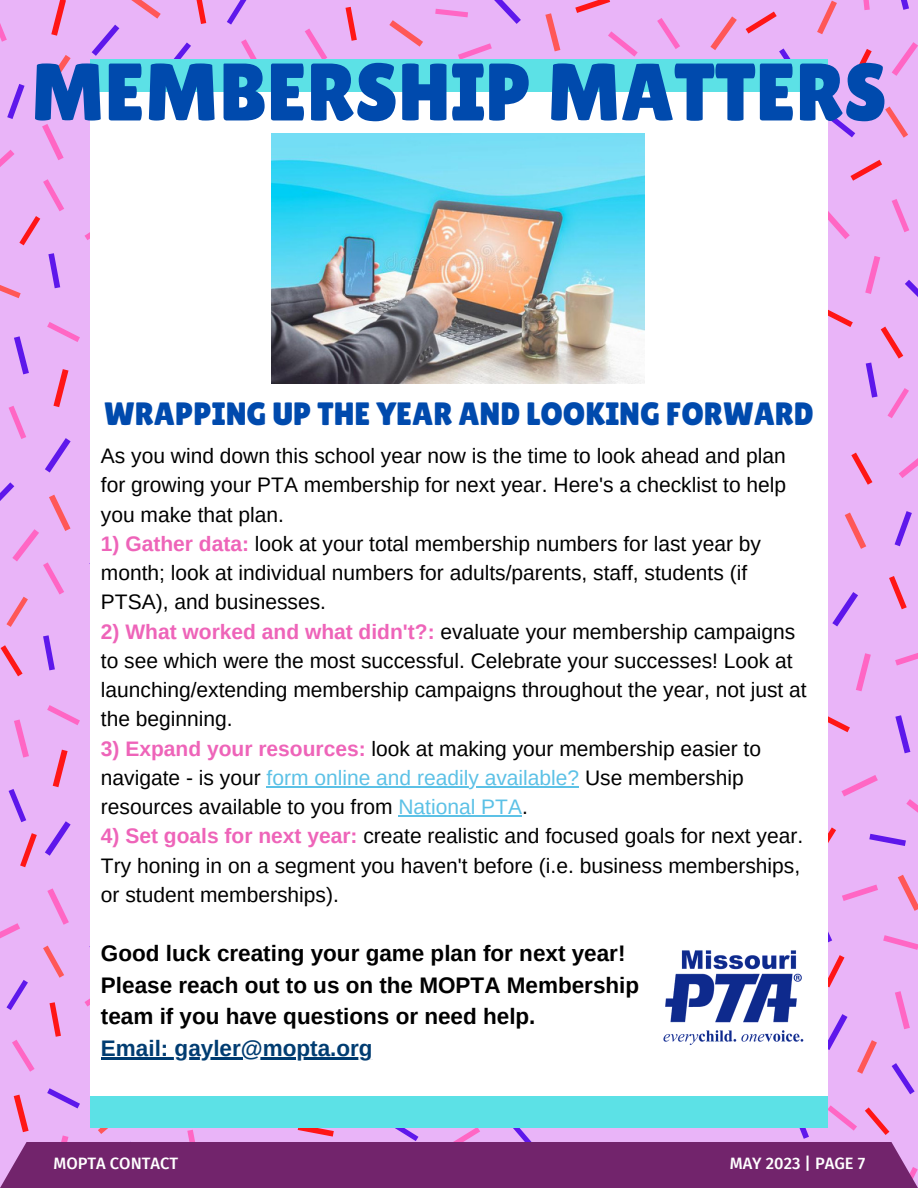
<style>
.page{position:relative;width:918px;height:1188px;background:#e9b4f8}
.page>*{position:absolute;margin:0;border:0;box-sizing:border-box;transform-origin:0 0}
.t1{font:81.3px "Lilita One";color:#004aad}
.t2{font:32.25px "Lilita One";color:#004aad}
.t3{font:700 22.5px "Arimo";color:#000}
.t4{font:700 22.5px "Arimo";color:#003c71}
.t5{font:21px/29.2px "Arimo";color:#000}
.t6{font:500 16.5px "Fira Sans";color:#fff}
.s1{font-weight:700;color:#ee64b9}
.s2{color:#5cc1e6}
</style>
<div class="page">
<svg style="left:48px;top:253px;width:12px;height:35px"></svg>
<svg style="left:92px;top:25px;width:27px;height:31px"></svg>
<svg style="left:227px;top:0;width:20px;height:25px"></svg>
<svg style="left:166px;top:42px;width:25px;height:18px"></svg>
<svg style="left:14px;top:336px;width:15px;height:38px"></svg>
<svg style="left:43px;top:635px;width:12px;height:35px"></svg>
<svg style="left:45px;top:438px;width:26px;height:35px"></svg>
<svg style="left:895px;top:715px;width:15px;height:38px"></svg>
<svg style="left:832px;top:592px;width:26px;height:34px"></svg>
<svg style="left:895px;top:511px;width:17px;height:35px"></svg>
<svg style="left:905px;top:280px;width:13px;height:17px"></svg>
<svg style="left:513px;top:1128px;width:19px;height:14px"></svg>
<svg style="left:827px;top:1014px;width:20px;height:36px"></svg>
<svg style="left:799px;top:1128px;width:10px;height:11px"></svg>
<svg style="left:6px;top:980px;width:22px;height:30px"></svg>
<svg style="left:45px;top:821px;width:26px;height:35px"></svg>
<svg style="left:9px;top:789px;width:17px;height:33px"></svg>
<svg style="left:395px;top:1128px;width:23px;height:13px"></svg>
<svg style="left:892px;top:1063px;width:23px;height:31px"></svg>
<svg style="left:47px;top:1088px;width:33px;height:20px"></svg>
<svg style="left:779px;top:48px;width:23px;height:12px"></svg>
<svg style="left:494px;top:0;width:27px;height:24px"></svg>
<svg style="left:827px;top:112px;width:28px;height:25px"></svg>
<svg style="left:901px;top:0;width:8px;height:10px"></svg>
<svg style="left:827px;top:906px;width:5px;height:37px"></svg>
<svg style="left:869px;top:834px;width:37px;height:12px"></svg>
<svg style="left:51px;top:0;width:15px;height:36px"></svg>
<svg style="left:196px;top:0;width:10px;height:24px"></svg>
<svg style="left:53px;top:369px;width:15px;height:38px"></svg>
<svg style="left:1px;top:645px;width:22px;height:31px"></svg>
<svg style="left:851px;top:453px;width:21px;height:32px"></svg>
<svg style="left:827px;top:713px;width:23px;height:19px"></svg>
<svg style="left:889px;top:576px;width:18px;height:33px"></svg>
<svg style="left:827px;top:307px;width:26px;height:20px"></svg>
<svg style="left:53px;top:750px;width:15px;height:37px"></svg>
<svg style="left:50px;top:1002px;width:11px;height:35px"></svg>
<svg style="left:20px;top:833px;width:17px;height:34px"></svg>
<svg style="left:298px;top:1128px;width:36px;height:9px"></svg>
<svg style="left:14px;top:1095px;width:15px;height:37px"></svg>
<svg style="left:865px;top:1107px;width:24px;height:28px"></svg>
<svg style="left:852px;top:49px;width:20px;height:32px"></svg>
<svg style="left:746px;top:12px;width:31px;height:22px"></svg>
<svg style="left:345px;top:7px;width:12px;height:34px"></svg>
<svg style="left:850px;top:160px;width:32px;height:21px"></svg>
<svg style="left:827px;top:955px;width:17px;height:32px"></svg>
<svg style="left:827px;top:827px;width:9px;height:30px"></svg>
<svg style="left:575px;top:0;width:35px;height:13px"></svg>
<svg style="left:0;top:285px;width:21px;height:13px"></svg>
<svg style="left:131px;top:0;width:30px;height:19px"></svg>
<svg style="left:845px;top:513px;width:21px;height:36px"></svg>
<svg style="left:43px;top:946px;width:21px;height:32px"></svg>
<svg style="left:857px;top:1040px;width:20px;height:34px"></svg>
<svg style="left:98px;top:1128px;width:10px;height:6px"></svg>
<svg style="left:817px;top:1px;width:20px;height:33px"></svg>
<svg style="left:545px;top:13px;width:15px;height:38px"></svg>
<svg style="left:389px;top:20px;width:34px;height:27px"></svg>
<svg style="left:885px;top:107px;width:23px;height:31px"></svg>
<svg style="left:898px;top:875px;width:20px;height:36px"></svg>
<svg style="left:710px;top:16px;width:27px;height:34px"></svg>
<svg style="left:85px;top:232px;width:5px;height:8px"></svg>
<svg style="left:0;top:55px;width:71px;height:190px"></svg>
<svg style="left:0;top:23px;width:7px;height:19px"></svg>
<svg style="left:241px;top:39px;width:21px;height:21px"></svg>
<svg style="left:0;top:482px;width:71px;height:145px"></svg>
<svg style="left:47px;top:322px;width:33px;height:20px"></svg>
<svg style="left:9px;top:406px;width:17px;height:33px"></svg>
<svg style="left:856px;top:653px;width:15px;height:38px"></svg>
<svg style="left:866px;top:327px;width:43px;height:91px"></svg>
<svg style="left:899px;top:458px;width:19px;height:20px"></svg>
<svg style="left:827px;top:376px;width:1px;height:26px"></svg>
<svg style="left:865px;top:256px;width:15px;height:38px"></svg>
<svg style="left:827px;top:207px;width:23px;height:32px"></svg>
<svg style="left:892px;top:199px;width:17px;height:33px"></svg>
<svg style="left:14px;top:719px;width:15px;height:39px"></svg>
<svg style="left:47px;top:888px;width:22px;height:37px"></svg>
<svg style="left:85px;top:998px;width:5px;height:9px"></svg>
<svg style="left:0;top:923px;width:20px;height:16px"></svg>
<svg style="left:12px;top:1040px;width:23px;height:32px"></svg>
<svg style="left:47px;top:705px;width:33px;height:20px"></svg>
<svg style="left:61px;top:1135px;width:8px;height:7px"></svg>
<svg style="left:895px;top:991px;width:15px;height:38px"></svg>
<svg style="left:827px;top:1105px;width:30px;height:26px"></svg>
<svg style="left:453px;top:1128px;width:27px;height:14px"></svg>
<svg style="left:187px;top:1130px;width:8px;height:12px"></svg>
<svg style="left:892px;top:42px;width:26px;height:34px"></svg>
<svg style="left:305px;top:29px;width:22px;height:31px"></svg>
<svg style="left:458px;top:43px;width:34px;height:17px"></svg>
<svg style="left:435px;top:9px;width:33px;height:8px"></svg>
<svg style="left:657px;top:18px;width:23px;height:31px"></svg>
<svg style="left:608px;top:31px;width:30px;height:26px"></svg>
<svg style="left:863px;top:0;width:7px;height:10px"></svg>
<svg style="left:883px;top:935px;width:35px;height:15px"></svg>
<svg style="left:842px;top:885px;width:36px;height:16px"></svg>
<svg style="left:895px;top:653px;width:23px;height:13px"></svg>
<svg style="left:842px;top:775px;width:36px;height:21px"></svg>
<svg style="left:906px;top:799px;width:12px;height:14px"></svg>
<div style="left:0;top:1142px;width:918px;height:46px;background:#72246c"></div>
<div style="left:90px;top:72px;width:737px;height:1043px;background:#fff"></div>
<div style="left:90px;top:1096px;width:737px;height:32px;background:#5ce1e6"></div>
<div style="left:90px;top:60px;width:737px;height:32px;background:#5ce1e6"></div>
<img style="left:271px;top:134px;width:374px;height:249px">
<img style="left:663px;top:950px;width:141px;height:95px">
<hr style="left:267px;top:786px;width:312px;height:1px;background:#5cc1e6">
<hr style="left:398px;top:815px;width:124px;height:1px;background:#5cc1e6">
<hr style="left:101px;top:1057px;width:272px;height:2px;background:#003c71">
<p class="t1" style="left:31px;top:45px;width:858px">MEMBERSHIP MATTERS</p>
<p class="t2" style="left:104px;top:395px;width:711px">WRAPPING UP THE YEAR AND LOOKING FORWARD</p>
<p class="t5" style="left:101px;top:441px;width:687px;text-align:justify">As you wind down this school year now is the time to look ahead and plan for growing your PTA membership for next year. Here's a checklist to help you make that plan.</p>
<p class="t5" style="left:101px;top:529px;width:662px"><span class="s1">1) Gather data:</span> look at your total membership numbers for last year by month; look at individual numbers for adults/parents, staff, students (if<br>PTSA), and businesses.</p>
<p class="t5" style="left:101px;top:617px;width:707px"><span class="s1">2) What worked and what didn't?:</span> evaluate your membership campaigns to see which were the most successful. Celebrate your successes! Look at launching/extending membership campaigns throughout the year, not just at the beginning.</p>
<p class="t5" style="left:101px;top:734px;width:662px"><span class="s1">3) Expand your resources:</span> look at making your membership easier to navigate - is your <span class="s2">form online and readily available?</span> Use membership resources available to you from <span class="s2">National PTA</span>.</p>
<p class="t5" style="left:101px;top:821px;width:704px"><span class="s1">4) Set goals for next year:</span> create realistic and focused goals for next year.<br>Try honing in on a segment you haven't before (i.e. business memberships, or student memberships).</p>
<p class="t3" style="left:101px;top:941px;width:526px">Good luck creating your game plan for next year!</p>
<p class="t3" style="left:101px;top:973px;width:540px">Please reach out to us on the MOPTA Membership</p>
<p class="t3" style="left:101px;top:1004px;width:436px">team if you have questions or need help.</p>
<p class="t4" style="left:101px;top:1036px;width:273px">Email: gayler@mopta.org</p>
<p class="t6" style="left:53px;top:1154px;width:126px">MOPTA CONTACT</p>
<p class="t6" style="left:730px;top:1154px;width:137px">MAY 2023 | PAGE 7</p>
</div>
